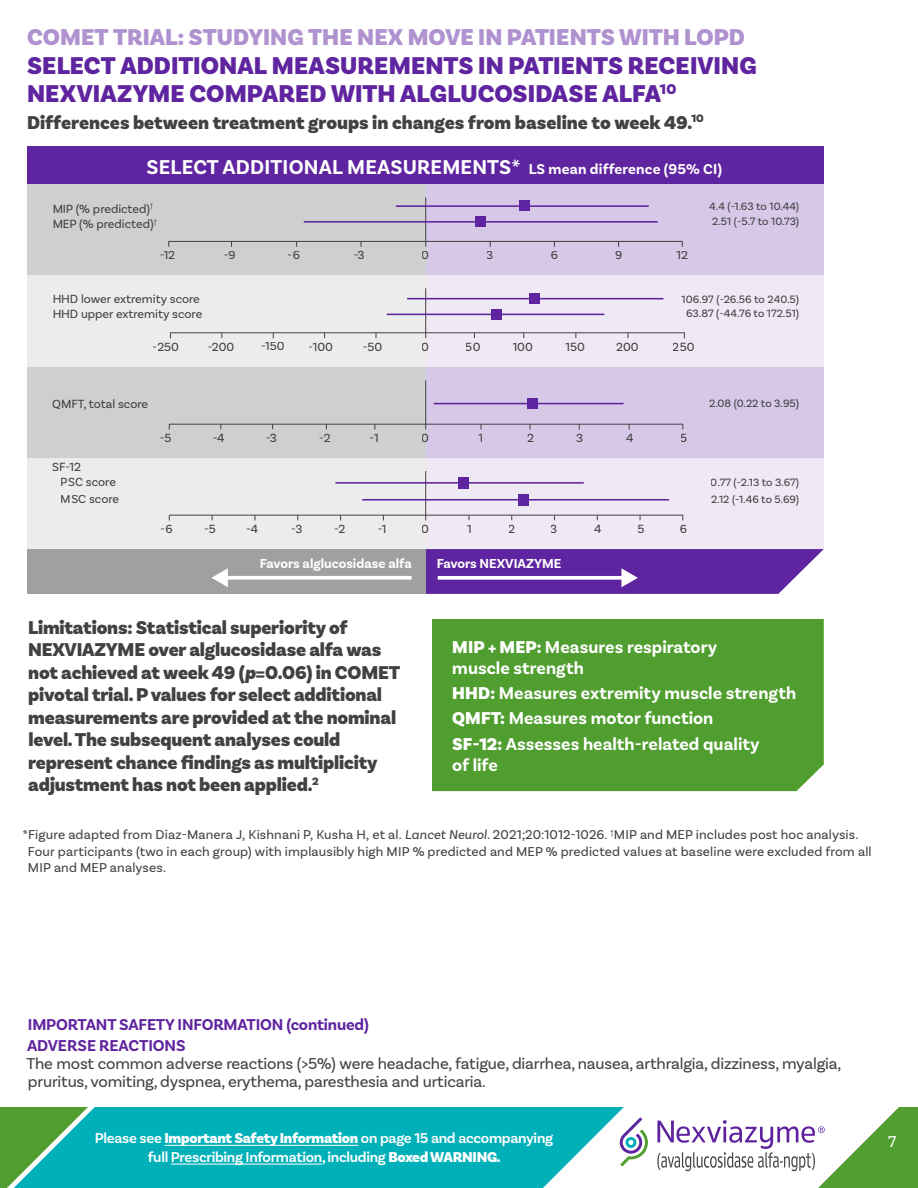
<style>
.page{position:relative;width:918px;height:1188px;background:#fff}
.page>*{position:absolute;margin:0;border:0;box-sizing:border-box;transform-origin:0 0}
.t1{font:900 25.5px/28.5px "Basic Sans";letter-spacing:.005em;color:#5f249f}
.t2{font:900 24px "Basic Sans";color:#af92cf}
.t3{font:700 21px "Basic Sans";letter-spacing:.01em;color:#fff}
.t4{font:900 19.5px/22.5px "Basic Sans";letter-spacing:-.01em;color:#414042}
.t5{font:700 18px/25.3px "Basic Sans";color:#fff}
.t6{font:16.5px/18px "Basic Sans";letter-spacing:-.01em;color:#414042}
.t7{font:700 16.5px/21px "Basic Sans";letter-spacing:-.01em;color:#5f249f}
.t8{font:16.5px "Basic Sans";color:#fff}
.t9{font:600 15px/18.8px "Basic Sans";letter-spacing:-.02em;color:#fff;text-align:center}
.t10{font:700 13.65px "Basic Sans";color:#fff}
.t11{font:13.5px/16.5px "Basic Sans";letter-spacing:.01em;color:#414042}
.t12{font:12.45px/15.1px "Basic Sans";color:#414042}
.t13{font:11.25px/15.1px "Basic Sans";color:#414042}
.s1{font-size:15px}
.s2{font-style:italic}
.s3{font-weight:900}
</style>
<div class="page">
<div style="left:88px;top:1107px;width:455px;height:81px;background:#00b0b9"></div>
<svg style="left:0;top:1107px;width:88px;height:81px;background:#3dac73"></svg>
<div style="left:432px;top:619px;width:392px;height:172px;background:#509e2f"></div>
<hr style="left:165px;top:1145px;width:193px;height:1px;background:#fff">
<hr style="left:171px;top:1164px;width:151px;height:1px;background:#fff">
<div style="left:426px;top:367px;width:398px;height:91px;background:#d7c8e7"></div>
<div style="left:27px;top:367px;width:399px;height:91px;background:#cfcfd0"></div>
<div style="left:425px;top:458px;width:399px;height:91px;background:#efe9f5"></div>
<div style="left:27px;top:458px;width:399px;height:91px;background:#ececec"></div>
<div style="left:27px;top:549px;width:399px;height:45px;background:#a0a0a0"></div>
<div style="left:426px;top:184px;width:398px;height:91px;background:#d7c8e7"></div>
<div style="left:27px;top:184px;width:399px;height:91px;background:#cfcfd0"></div>
<div style="left:426px;top:275px;width:398px;height:92px;background:#efe9f5"></div>
<div style="left:27px;top:275px;width:399px;height:92px;background:#ececec"></div>
<svg style="left:228px;top:576px;width:184px;height:4px"></svg>
<svg style="left:211px;top:568px;width:17px;height:19px"></svg>
<svg style="left:426px;top:549px;width:398px;height:45px;background:#703ba9"></svg>
<hr style="left:169px;top:241px;width:513px;height:1px;background:#414042">
<hr style="left:425px;top:197px;width:1px;height:44px;background:#414042">
<hr style="left:396px;top:205px;width:253px;height:2px;background:#5f249f">
<div style="left:519px;top:200px;width:11px;height:11px;background:#5f249f"></div>
<hr style="left:304px;top:221px;width:354px;height:2px;background:#5f249f">
<div style="left:475px;top:216px;width:11px;height:11px;background:#5f249f"></div>
<hr style="left:170px;top:333px;width:515px;height:1px;background:#414042">
<hr style="left:425px;top:288px;width:1px;height:45px;background:#414042">
<hr style="left:407px;top:298px;width:257px;height:1px;background:#5f249f">
<div style="left:529px;top:293px;width:11px;height:11px;background:#5f249f"></div>
<hr style="left:387px;top:314px;width:217px;height:1px;background:#5f249f">
<div style="left:491px;top:309px;width:11px;height:10px;background:#5f249f"></div>
<hr style="left:169px;top:515px;width:514px;height:1px;background:#414042">
<hr style="left:425px;top:471px;width:1px;height:44px;background:#414042">
<hr style="left:335px;top:482px;width:249px;height:2px;background:#5f249f">
<div style="left:458px;top:477px;width:11px;height:12px;background:#5f249f"></div>
<hr style="left:362px;top:499px;width:307px;height:2px;background:#5f249f">
<div style="left:518px;top:494px;width:11px;height:12px;background:#5f249f"></div>
<hr style="left:169px;top:424px;width:514px;height:1px;background:#414042">
<hr style="left:425px;top:380px;width:1px;height:44px;background:#414042">
<hr style="left:434px;top:403px;width:189px;height:1px;background:#5f249f">
<div style="left:527px;top:398px;width:11px;height:11px;background:#5f249f"></div>
<div style="left:27px;top:147px;width:797px;height:37px;background:#5f249f"></div>
<svg style="left:543px;top:1107px;width:375px;height:81px"></svg>
<p class="t2" style="left:27px;top:22px;width:720px">COMET TRIAL: STUDYING THE NEX MOVE IN PATIENTS WITH LOPD</p>
<h1 class="t1" style="left:27px;top:51px;width:731px">SELECT ADDITIONAL MEASUREMENTS IN PATIENTS RECEIVING<br>NEXVIAZYME COMPARED WITH ALGLUCOSIDASE ALFA<sup>10</sup></h1>
<p class="t4" style="left:27px;top:112px;width:678px">Differences between treatment groups in changes from baseline to week 49.<sup>10</sup></p>
<p class="t3" style="left:147px;top:154px;width:577px">SELECT ADDITIONAL MEASUREMENTS* <span class="s1">LS mean difference (95% CI)</span></p>
<p class="t12" style="left:52px;top:201px;width:106px">MIP (% predicted)<sup>†<br></sup>MEP (% predicted)<sup>†</sup></p>
<p class="t13" style="left:709px;top:199px;width:91px">4.4 (-1.63 to 10.44)<br>2.51 (-5.7 to 10.73)</p>
<p class="t12" style="left:159px;top:248px;width:17px">-12</p>
<p class="t12" style="left:224px;top:248px;width:14px">-9</p>
<p class="t12" style="left:288px;top:248px;width:14px">-6</p>
<p class="t12" style="left:353px;top:247px;width:13px">-3</p>
<p class="t12" style="left:422px;top:248px;width:9px">0</p>
<p class="t12" style="left:487px;top:248px;width:9px">3</p>
<p class="t12" style="left:551px;top:248px;width:9px">6</p>
<p class="t12" style="left:615px;top:248px;width:9px">9</p>
<p class="t12" style="left:676px;top:248px;width:13px">12</p>
<p class="t12" style="left:52px;top:292px;width:152px;line-height:14.5px">HHD lower extremity score<br>HHD upper extremity score</p>
<p class="t13" style="left:682px;top:292px;width:119px;line-height:14.5px;text-align:center">106.97 (-26.56 to 240.5)<br>63.87 (-44.76 to 172.51)</p>
<p class="t12" style="left:153px;top:339px;width:28px">-250</p>
<p class="t12" style="left:207px;top:339px;width:28px">-200</p>
<p class="t12" style="left:261px;top:339px;width:25px">-150</p>
<p class="t12" style="left:309px;top:339px;width:26px">-100</p>
<p class="t12" style="left:363px;top:339px;width:21px">-50</p>
<p class="t12" style="left:422px;top:339px;width:9px">0</p>
<p class="t12" style="left:466px;top:339px;width:16px">50</p>
<p class="t12" style="left:513px;top:339px;width:22px">100</p>
<p class="t12" style="left:566px;top:339px;width:21px">150</p>
<p class="t12" style="left:616px;top:339px;width:24px">200</p>
<p class="t12" style="left:673px;top:339px;width:23px">250</p>
<p class="t12" style="left:52px;top:396px;width:97px">QMFT, total score</p>
<p class="t13" style="left:709px;top:396px;width:91px">2.08 (0.22 to 3.95)</p>
<p class="t12" style="left:52px;top:459px;width:30px">SF-12</p>
<p class="t12" style="left:160px;top:430px;width:13px">-5</p>
<p class="t12" style="left:212px;top:430px;width:14px">-4</p>
<p class="t12" style="left:265px;top:430px;width:13px">-3</p>
<p class="t12" style="left:319px;top:430px;width:13px">-2</p>
<p class="t12" style="left:370px;top:430px;width:10px">-1</p>
<p class="t12" style="left:422px;top:430px;width:9px">0</p>
<p class="t12" style="left:478px;top:430px;width:6px">1</p>
<p class="t12" style="left:527px;top:430px;width:8px">2</p>
<p class="t12" style="left:576px;top:430px;width:9px">3</p>
<p class="t12" style="left:626px;top:430px;width:9px">4</p>
<p class="t12" style="left:681px;top:430px;width:8px">5</p>
<p class="t12" style="left:61px;top:473px;width:60px;line-height:17.2px">PSC score<br>MSC score</p>
<p class="t13" style="left:711px;top:473px;width:90px;line-height:17.2px">0.77 (-2.13 to 3.67)<br>2.12 (-1.46 to 5.69)</p>
<p class="t12" style="left:161px;top:521px;width:14px">-6</p>
<p class="t12" style="left:204px;top:521px;width:13px">-5</p>
<p class="t12" style="left:246px;top:521px;width:14px">-4</p>
<p class="t12" style="left:291px;top:521px;width:13px">-3</p>
<p class="t12" style="left:334px;top:521px;width:13px">-2</p>
<p class="t12" style="left:378px;top:521px;width:10px">-1</p>
<p class="t12" style="left:422px;top:521px;width:9px">0</p>
<p class="t12" style="left:467px;top:521px;width:6px">1</p>
<p class="t12" style="left:509px;top:521px;width:8px">2</p>
<p class="t12" style="left:551px;top:521px;width:9px">3</p>
<p class="t12" style="left:594px;top:521px;width:9px">4</p>
<p class="t12" style="left:637px;top:521px;width:8px">5</p>
<p class="t12" style="left:679px;top:521px;width:9px">6</p>
<p class="t10" style="left:260px;top:555px;width:154px">Favors alglucosidase alfa</p>
<p class="t10" style="left:437px;top:555px;width:126px">Favors NEXVIAZYME</p>
<p class="t4" style="left:28px;top:616px;width:374px">Limitations: Statistical superiority of NEXVIAZYME over alglucosidase alfa was not achieved at week 49 (<span class="s2">p</span>=0.06) in COMET pivotal trial. P values for select additional measurements are provided at the nominal level. The subsequent analyses could represent chance findings as multiplicity adjustment has not been applied.<sup>2</sup></p>
<p class="t11" style="left:28px;top:826px;width:845px;text-indent:-6px">*Figure adapted from Diaz-Manera J, Kishnani P, Kusha H, et al. <span class="s2">Lancet Neurol.</span> 2021;20:1012-1026. <sup>†</sup>MIP and MEP includes post hoc analysis.<br>Four participants (two in each group) with implausibly high MIP % predicted and MEP % predicted values at baseline were excluded from all<br>MIP and MEP analyses.</p>
<p class="t5" style="left:452px;top:636px;width:267px;line-height:21px"><span class="s3">MIP + MEP:</span> Measures respiratory muscle strength</p>
<p class="t5" style="left:452px;top:681px;width:346px"><span class="s3">HHD:</span> Measures extremity muscle strength<br><span class="s3">QMFT:</span> Measures motor function<br><span class="s3">SF-12:</span> Assesses health-related quality</p>
<p class="t5" style="left:452px;top:752px;width:47px">of life</p>
<p class="t7" style="left:27px;top:1014px;width:343px">IMPORTANT SAFETY INFORMATION (continued)<br>ADVERSE REACTIONS</p>
<p class="t6" style="left:26px;top:1054px;width:817px">The most common adverse reactions (&gt;5%) were headache, fatigue, diarrhea, nausea, arthralgia, dizziness, myalgia, pruritus, vomiting, dyspnea, erythema, paresthesia and urticaria.</p>
<p class="t9" style="left:95px;top:1129px;width:460px">Please see <span class="s3">Important Safety Information</span> on page 15 and accompanying full Prescribing Information, including <span class="s3">Boxed WARNING.</span></p>
<p class="t8" style="left:888px;top:1131px;width:10px">7</p>
</div>
